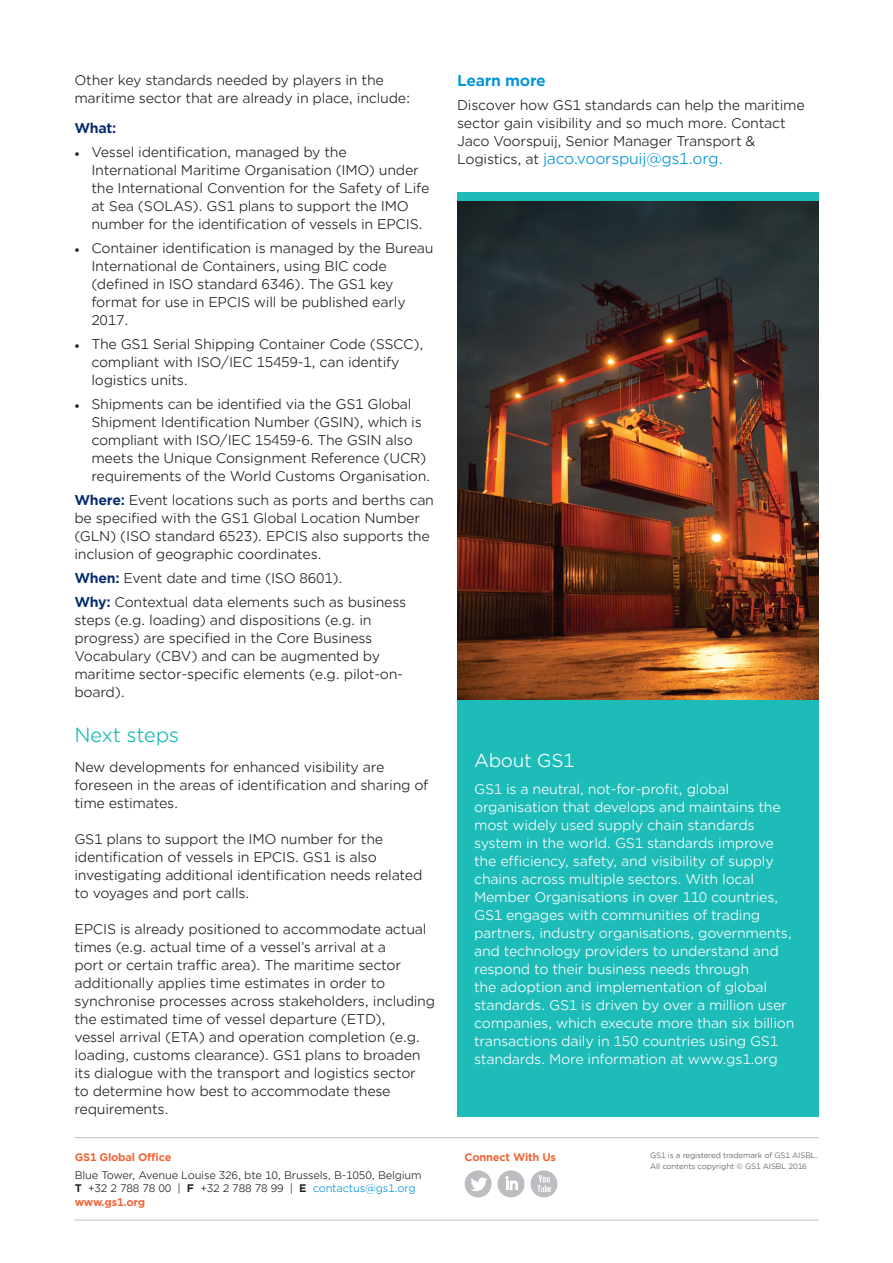
<style>
.page{position:relative;width:893px;height:1263px;background:#fff}
.page>*{position:absolute;margin:0;border:0;box-sizing:border-box;transform-origin:0 0}
.t1{font:19.5px "Gotham Office";letter-spacing:-.02em;color:#1dbcb8}
.t2{font:18px "Gotham Office";letter-spacing:-.02em;color:#fff}
.t3{font:15px "Gotham Office";letter-spacing:-.02em;color:#0095d9}
.t4{font:700 15px "Gotham Office";letter-spacing:-.02em;color:#0095d9}
.t5{font:13.5px/18px "Gotham Office";letter-spacing:-.02em;color:#231f20}
.t6{font:13.5px/18px "Gotham Office";letter-spacing:-.02em;color:#fff}
.t7{font:700 13.5px "Gotham Office";color:#052b6c}
.t8{font:10.5px/13.5px "Gotham Office";letter-spacing:-.02em;color:#231f20}
.t9{font:700 10.5px "Gotham Office";letter-spacing:-.02em;color:#f16232}
.t10{font:7.5px/10.5px "Gotham Office";letter-spacing:-.02em;color:#57585a}
.s1{font-family:"Minion Pro"}
.s2{font-weight:700;color:#052b6c}
.s3{font-weight:700}
.s4{color:#0095d9}
.s5{font-weight:700;color:#f16232}
.s6{font-size:13.5px;color:#231f20}
</style>
<div class="page">
<div style="left:465px;top:1170px;width:27px;height:27px;background:#bcbdc0;border-radius:50%"></div>
<svg style="left:471px;top:1177px;width:16px;height:14px"></svg>
<div style="left:498px;top:1170px;width:26px;height:27px;background:#bcbdc0;border-radius:50%"></div>
<svg style="left:505px;top:1176px;width:13px;height:14px"></svg>
<div style="left:530px;top:1170px;width:27px;height:27px;background:#bcbdc0;border-radius:50%"></div>
<svg style="left:537px;top:1175px;width:14px;height:17px"></svg>
<hr style="left:75px;top:1137px;width:744px;height:1px;background:#bcbdc0">
<hr style="left:75px;top:1220px;width:744px;height:1px;background:#bcbdc0">
<img style="left:457px;top:201px;width:362px;height:499px">
<div style="left:457px;top:192px;width:362px;height:9px;background:#1dbcb8"></div>
<div style="left:457px;top:700px;width:362px;height:417px;background:#1dbcb8"></div>
<p class="t5" style="left:74px;top:71px;width:337px">Other key standards needed by players in the maritime sector that are already in place, include:</p>
<p class="t7" style="left:74px;top:119px;width:43px">What:</p>
<p class="t5" style="left:91px;top:143px;width:340px;text-indent:-17px"><span class="s1">•</span> Vessel identification, managed by the International Maritime Organisation (IMO) under the International Convention for the Safety of Life at Sea (SOLAS). GS1 plans to support the IMO number for the identification of vessels in EPCIS.</p>
<p class="t5" style="left:91px;top:239px;width:344px;text-indent:-17px"><span class="s1">•</span> Container identification is managed by the Bureau International de Containers, using BIC code (defined in ISO standard 6346). The GS1 key format for use in EPCIS will be published early 2017.</p>
<p class="t5" style="left:91px;top:335px;width:334px;text-indent:-17px"><span class="s1">•</span> The GS1 Serial Shipping Container Code (SSCC), compliant with ISO/IEC 15459-1, can identify logistics units.</p>
<p class="t5" style="left:91px;top:395px;width:341px;text-indent:-17px"><span class="s1">•</span> Shipments can be identified via the GS1 Global Shipment Identification Number (GSIN), which is compliant with ISO/IEC 15459-6. The GSIN also meets the Unique Consignment Reference (UCR) requirements of the World Customs Organisation.</p>
<p class="t5" style="left:74px;top:491px;width:361px"><span class="s2">Where:</span> Event locations such as ports and berths can be specified with the GS1 Global Location Number (GLN) (ISO standard 6523). EPCIS also supports the inclusion of geographic coordinates.</p>
<p class="t5" style="left:74px;top:566px;width:333px;line-height:24px"><span class="s2">When:</span> Event date and time (ISO 8601).<br><span class="s2">Why:</span> Contextual data elements such as business</p>
<p class="t5" style="left:74px;top:611px;width:330px">steps (e.g. loading) and dispositions (e.g. in progress) are specified in the Core Business Vocabulary (CBV) and can be augmented by maritime sector-specific elements (e.g. pilot-on&shy;board).</p>
<h1 class="t1" style="left:74px;top:722px;width:106px">Next steps</h1>
<p class="t5" style="left:74px;top:758px;width:356px">New developments for enhanced visibility are foreseen in the areas of identification and sharing of time estimates.</p>
<p class="t5" style="left:74px;top:830px;width:350px">GS1 plans to support the IMO number for the identification of vessels in EPCIS. GS1 is also investigating additional identification needs related to voyages and port calls.</p>
<p class="t5" style="left:74px;top:920px;width:362px">EPCIS is already positioned to accommodate actual times (e.g. actual time of a vessel’s arrival at a<br>port or certain traffic area). The maritime sector additionally applies time estimates in order to synchronise processes across stakeholders, including the estimated time of vessel departure (ETD),<br>vessel arrival (ETA) and operation completion (e.g. loading, customs clearance). GS1 plans to broaden its dialogue with the transport and logistics sector<br>to determine how best to accommodate these requirements.</p>
<p class="t9" style="left:75px;top:1150px;width:98px">GS1 Global Office</p>
<p class="t8" style="left:75px;top:1168px;width:348px">Blue Tower, Avenue Louise 326, bte 10, Brussels, B-1050, Belgium<br><span class="s3">T</span> +32 2 788 78 00 | <span class="s3">F</span> +32 2 788 78 99 | <span class="s3">E</span> <span class="s4">contactus@gs1.org </span><span class="s5">www.gs1.org</span></p>
<p class="t4" style="left:457px;top:71px;width:90px">Learn more</p>
<p class="t5" style="left:457px;top:96px;width:349px">Discover how GS1 standards can help the maritime sector gain visibility and so much more. Contact<br>Jaco Voorspuij, Senior Manager Transport &amp;</p>
<p class="t3" style="left:457px;top:149px;width:267px"><span class="s6">Logistics, at</span> jaco.voorspuij@gs1.org.</p>
<h2 class="t2" style="left:474px;top:748px;width:102px">About GS1</h2>
<p class="t6" style="left:474px;top:780px;width:322px">GS1 is a neutral, not-for-profit, global organisation that develops and maintains the most widely used supply chain standards system in the world. GS1 standards improve the efficiency, safety, and visibility of supply chains across multiple sectors. With local Member Organisations in over 110 countries, GS1 engages with communities of trading partners, industry organisations, governments, and technology providers to understand and respond to their business needs through<br>the adoption and implementation of global standards. GS1 is driven by over a million user companies, which execute more than six billion transactions daily in 150 countries using GS1 standards. More information at www.gs1.org</p>
<p class="t9" style="left:465px;top:1150px;width:93px">Connect With Us</p>
<p class="t10" style="left:650px;top:1150px;width:169px">GS1 is a registered trademark of GS1 AISBL.<br>All contents copyright © GS1 AISBL 2016</p>
</div>
